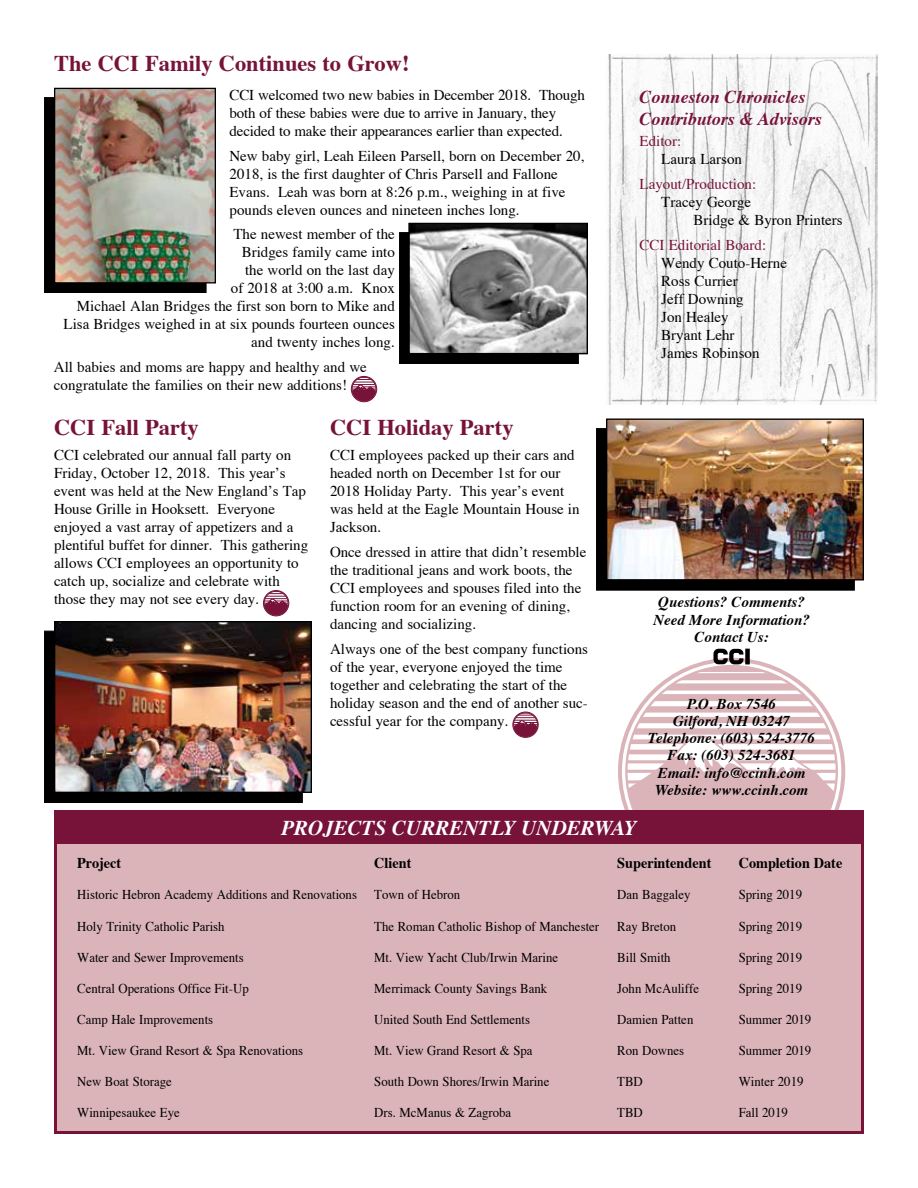
<style>
.page{position:relative;width:918px;height:1188px;background:#fff}
.page>*{position:absolute;margin:0;border:0;box-sizing:border-box;transform-origin:0 0}
.t1{font:700 22.5px "Times";color:#771239}
.t2{font:italic 700 21px "Times";color:#fff}
.t3{font:italic 700 18px/21.6px "Times";color:#771239}
.t4{font:15px/18px "Times";color:#000}
.t5{font:italic 700 15px/17.2px "Times";color:#000;text-align:center}
.t6{font:15px "Times";color:#771239}
.t7{font:700 15px "Times";color:#000;scale:.95 1}
.t8{font:13.5px "Times";color:#000;scale:.95 1}
</style>
<div class="page">
<div style="left:56px;top:832px;width:806px;height:300px;background:#dbb4ba"></div>
<div style="left:54px;top:830px;width:810px;height:304px;border:3px solid #771239"></div>
<div style="left:54px;top:810px;width:810px;height:33px;background:#771239"></div>
<img style="left:606px;top:54px;width:271px;height:351px">
<svg style="left:618px;top:649px;width:227px;height:161px"></svg>
<div style="left:263px;top:590px;width:26px;height:26px;border:1px solid #771239;border-radius:50%"></div>
<svg style="left:264px;top:591px;width:24px;height:24px"></svg>
<div style="left:513px;top:712px;width:25px;height:26px;border:1px solid #771239;border-radius:50%"></div>
<div style="left:513px;top:713px;width:25px;height:24px;border:1px solid #771239;border-radius:50%"></div>
<svg style="left:514px;top:713px;width:23px;height:24px"></svg>
<div style="left:351px;top:376px;width:26px;height:26px;border:1px solid #771239;border-radius:50%"></div>
<svg style="left:352px;top:377px;width:24px;height:24px"></svg>
<div style="left:44px;top:97px;width:163px;height:196px;background:#000"></div>
<img style="left:56px;top:90px;width:158px;height:191px">
<div style="left:54px;top:88px;width:162px;height:195px;border:1px solid #000"></div>
<div style="left:399px;top:232px;width:180px;height:132px;background:#000"></div>
<img style="left:410px;top:225px;width:176px;height:127px">
<div style="left:408px;top:223px;width:180px;height:131px;border:1px solid #000"></div>
<div style="left:44px;top:630px;width:259px;height:173px;background:#000"></div>
<img style="left:56px;top:623px;width:254px;height:168px">
<div style="left:54px;top:621px;width:258px;height:172px;border:1px solid #000"></div>
<div style="left:596px;top:428px;width:259px;height:162px;background:#000"></div>
<img style="left:608px;top:421px;width:254px;height:157px">
<div style="left:606px;top:419px;width:258px;height:161px;border:1px solid #000"></div>
<h1 class="t1" style="left:54px;top:42px;width:357px">The CCI Family Continues to Grow!</h1>
<p class="t4" style="left:230px;top:85px;width:357px">CCI welcomed two new babies in December 2018. Though both of these babies were due to arrive in January, they decided to make their appearances earlier than expected.</p>
<p class="t4" style="left:230px;top:146px;width:356px">New baby girl, Leah Eileen Parsell, born on December 20, 2018, is the first daughter of Chris Parsell and Fallone Evans. Leah was born at 8:26 p.m., weighing in at five pounds eleven ounces and nineteen inches long.</p>
<p class="t4" style="left:64px;top:225px;width:333px;text-align:right">The newest member of the<br>Bridges family came into<br>the world on the last day<br>of 2018 at 3:00 a.m. Knox<br>Michael Alan Bridges the first son born to Mike and<br>Lisa Bridges weighed in at six pounds fourteen ounces and twenty inches long.</p>
<p class="t4" style="left:54px;top:358px;width:314px">All babies and moms are happy and healthy and we congratulate the families on their new additions!</p>
<h1 class="t1" style="left:54px;top:406px;width:146px">CCI Fall Party</h1>
<p class="t4" style="left:54px;top:446px;width:256px">CCI celebrated our annual fall party on Friday, October 12, 2018. This year’s event was held at the New England’s Tap House Grille in Hooksett. Everyone enjoyed a vast array of appetizers and a plentiful buffet for dinner. This gathering allows CCI employees an opportunity to catch up, socialize and celebrate with those they may not see every day.</p>
<h1 class="t1" style="left:330px;top:406px;width:185px">CCI Holiday Party</h1>
<p class="t4" style="left:330px;top:446px;width:251px">CCI employees packed up their cars and headed north on December 1st for our<br>2018 Holiday Party. This year’s event was held at the Eagle Mountain House in<br>Jackson.</p>
<p class="t4" style="left:330px;top:543px;width:258px">Once dressed in attire that didn’t resemble the traditional jeans and work boots, the CCI employees and spouses filed into the function room for an evening of dining, dancing and socializing.</p>
<p class="t4" style="left:330px;top:639px;width:260px">Always one of the best company functions of the year, everyone enjoyed the time together and celebrating the start of the holiday season and the end of another suc&shy;cessful year for the company.</p>
<p class="t3" style="left:640px;top:85px;width:184px">Conneston Chronicles<br>Contributors &amp; Advisors</p>
<p class="t6" style="left:640px;top:132px;width:43px">Editor:</p>
<p class="t4" style="left:661px;top:150px;width:82px">Laura Larson</p>
<p class="t6" style="left:640px;top:175px;width:118px">Layout/Production:</p>
<p class="t4" style="left:694px;top:193px;width:151px;text-indent:-32px">Tracey George<br>Bridge &amp; Byron Printers</p>
<p class="t6" style="left:640px;top:236px;width:128px">CCI Editorial Board:</p>
<p class="t4" style="left:661px;top:253px;width:127px">Wendy Couto-Herne<br>Ross Currier<br>Jeff Downing<br>Jon Healey<br>Bryant Lehr<br>James Robinson</p>
<p class="t5" style="left:653px;top:592px;width:158px">Questions? Comments?<br>Need More Information?<br>Contact Us:</p>
<p class="t5" style="left:648px;top:694px;width:168px">P.O. Box 7546<br>Gilford, NH 03247<br>Telephone: (603) 524-3776<br>Fax: (603) 524-3681<br>Email: info@ccinh.com<br>Website: www.ccinh.com</p>
<h2 class="t2" style="left:281px;top:808px;width:357px">PROJECTS CURRENTLY UNDERWAY</h2>
<p class="t7" style="left:77px;top:849px;width:48px">Project</p>
<p class="t7" style="left:374px;top:849px;width:41px">Client</p>
<p class="t7" style="left:617px;top:849px;width:101px">Superintendent</p>
<p class="t7" style="left:739px;top:849px;width:111px">Completion Date</p>
<p class="t8" style="left:77px;top:887px;width:296px">Historic Hebron Academy Additions and Renovations</p>
<p class="t8" style="left:374px;top:887px;width:92px">Town of Hebron</p>
<p class="t8" style="left:617px;top:887px;width:79px">Dan Baggaley</p>
<p class="t8" style="left:739px;top:887px;width:68px">Spring 2019</p>
<p class="t8" style="left:77px;top:918px;width:157px">Holy Trinity Catholic Parish</p>
<p class="t8" style="left:374px;top:918px;width:238px">The Roman Catholic Bishop of Manchester</p>
<p class="t8" style="left:617px;top:918px;width:64px">Ray Breton</p>
<p class="t8" style="left:739px;top:918px;width:68px">Spring 2019</p>
<p class="t8" style="left:77px;top:949px;width:177px">Water and Sewer Improvements</p>
<p class="t8" style="left:374px;top:949px;width:195px">Mt. View Yacht Club/Irwin Marine</p>
<p class="t8" style="left:617px;top:949px;width:58px">Bill Smith</p>
<p class="t8" style="left:739px;top:949px;width:68px">Spring 2019</p>
<p class="t8" style="left:77px;top:980px;width:182px">Central Operations Office Fit-Up</p>
<p class="t8" style="left:374px;top:980px;width:184px">Merrimack County Savings Bank</p>
<p class="t8" style="left:617px;top:980px;width:88px">John McAuliffe</p>
<p class="t8" style="left:739px;top:980px;width:68px">Spring 2019</p>
<p class="t8" style="left:77px;top:1011px;width:145px">Camp Hale Improvements</p>
<p class="t8" style="left:374px;top:1011px;width:166px">United South End Settlements</p>
<p class="t8" style="left:617px;top:1011px;width:82px">Damien Patten</p>
<p class="t8" style="left:739px;top:1011px;width:78px">Summer 2019</p>
<p class="t8" style="left:77px;top:1043px;width:239px">Mt. View Grand Resort &amp; Spa Renovations</p>
<p class="t8" style="left:374px;top:1043px;width:168px">Mt. View Grand Resort &amp; Spa</p>
<p class="t8" style="left:617px;top:1043px;width:72px">Ron Downes</p>
<p class="t8" style="left:739px;top:1043px;width:78px">Summer 2019</p>
<p class="t8" style="left:77px;top:1074px;width:101px">New Boat Storage</p>
<p class="t8" style="left:374px;top:1074px;width:186px">South Down Shores/Irwin Marine</p>
<p class="t8" style="left:617px;top:1074px;width:29px">TBD</p>
<p class="t8" style="left:739px;top:1074px;width:70px">Winter 2019</p>
<p class="t8" style="left:77px;top:1105px;width:109px">Winnipesaukee Eye</p>
<p class="t8" style="left:374px;top:1105px;width:146px">Drs. McManus &amp; Zagroba</p>
<p class="t8" style="left:617px;top:1105px;width:29px">TBD</p>
<p class="t8" style="left:739px;top:1105px;width:53px">Fall 2019</p>
</div>
